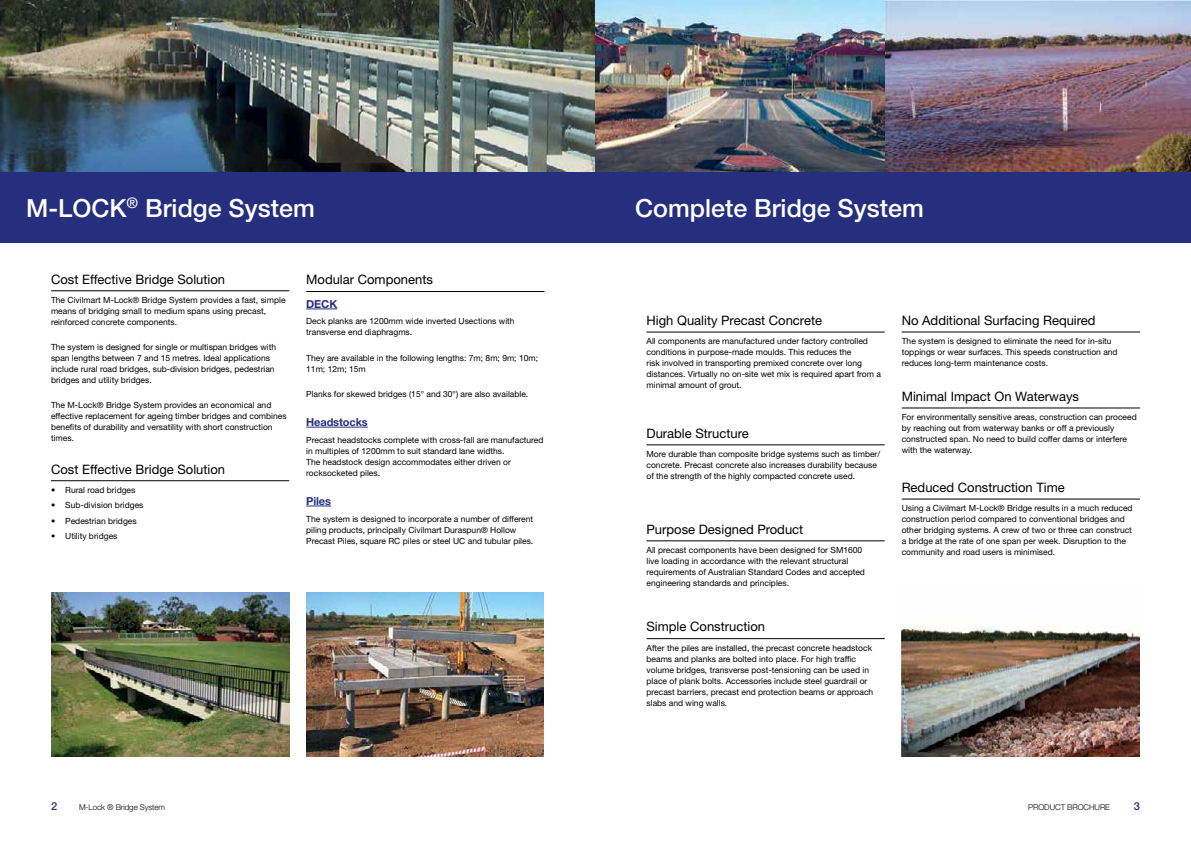
<style>
.page{position:relative;width:1191px;height:842px;background:#fff}
.page>*{position:absolute;margin:0;border:0;box-sizing:border-box;transform-origin:0 0}
.t1{font:500 25px "Helvetica Neue LT Std";color:#fff}
.t2{font:13px "Helvetica Neue LT Std";color:#000}
.t3{font:700 11px "Helvetica Neue LT Std";letter-spacing:-.01em;color:#262e7e}
.t4{font:500 11px "Helvetica Neue LT Std";color:#262e7e}
.t5{font:8.5px/11px "Helvetica Neue LT Std";color:#000}
.t6{font:300 8px "Helvetica Neue LT Std";letter-spacing:-.01em;color:#000}
</style>
<div class="page">
<img style="left:884px;top:0;width:307px;height:173px">
<hr style="left:51px;top:291px;width:238px;height:1px;background:#000">
<hr style="left:646px;top:332px;width:238px;height:1px;background:#000">
<hr style="left:646px;top:445px;width:238px;height:1px;background:#000">
<hr style="left:646px;top:541px;width:238px;height:1px;background:#000">
<hr style="left:646px;top:638px;width:238px;height:1px;background:#000">
<hr style="left:901px;top:408px;width:239px;height:1px;background:#000">
<hr style="left:901px;top:499px;width:239px;height:1px;background:#000">
<hr style="left:901px;top:332px;width:239px;height:1px;background:#000">
<hr style="left:51px;top:480px;width:238px;height:1px;background:#000">
<hr style="left:306px;top:291px;width:238px;height:1px;background:#000">
<hr style="left:306px;top:309px;width:31px;height:1px;background:#262e7e">
<hr style="left:306px;top:427px;width:62px;height:1px;background:#262e7e">
<svg style="left:306px;top:506px;width:25px;height:1px"></svg>
<img style="left:0;top:0;width:595px;height:173px">
<div style="left:0;top:173px;width:596px;height:70px;background:#262e7e"></div>
<img style="left:51px;top:593px;width:238px;height:164px">
<img style="left:306px;top:593px;width:237px;height:164px">
<img style="left:595px;top:0;width:289px;height:173px">
<img style="left:901px;top:625px;width:239px;height:131px">
<div style="left:595px;top:173px;width:596px;height:70px;background:#262e7e"></div>
<h1 class="t1" style="left:26px;top:193px;width:290px">M-LOCK<sup>®</sup> Bridge System</h1>
<h1 class="t1" style="left:635px;top:193px;width:290px">Complete Bridge System</h1>
<h2 class="t2" style="left:51px;top:271px;width:176px">Cost Effective Bridge Solution</h2>
<p class="t5" style="left:51px;top:294px;width:236px">The Civilmart M-Lock® Bridge System provides a fast, simple means of bridging small to medium spans using precast, reinforced concrete components.</p>
<p class="t5" style="left:51px;top:342px;width:227px">The system is designed for single or multispan bridges with span lengths between 7 and 15 metres. Ideal applications include rural road bridges, sub-division bridges, pedestrian bridges and utility bridges.</p>
<p class="t5" style="left:51px;top:400px;width:237px">The M-Lock® Bridge System provides an economical and effective replacement for ageing timber bridges and combines benefits of durability and versatility with short construction times.</p>
<h2 class="t2" style="left:51px;top:461px;width:176px">Cost Effective Bridge Solution</h2>
<p class="t5" style="left:51px;top:484px;width:86px">• Rural road bridges</p>
<p class="t5" style="left:51px;top:500px;width:94px">• Sub-division bridges</p>
<p class="t5" style="left:51px;top:515px;width:87px">• Pedestrian bridges</p>
<p class="t5" style="left:51px;top:530px;width:68px">• Utility bridges</p>
<h2 class="t2" style="left:306px;top:272px;width:128px">Modular Components</h2>
<p class="t3" style="left:306px;top:297px;width:33px">DECK</p>
<p class="t5" style="left:306px;top:316px;width:210px">Deck planks are 1200mm wide inverted Usections with transverse end diaphragms.</p>
<p class="t5" style="left:306px;top:352px;width:233px">They are available in the following lengths: 7m; 8m; 9m; 10m;<br>11m; 12m; 15m</p>
<p class="t5" style="left:306px;top:388px;width:224px">Planks for skewed bridges (15° and 30°) are also available.</p>
<p class="t3" style="left:306px;top:415px;width:63px">Headstocks</p>
<p class="t5" style="left:306px;top:434px;width:239px">Precast headstocks complete with cross-fall are manufactured in multiples of 1200mm to suit standard lane widths.<br>The headstock design accommodates either driven or rocksocketed piles.</p>
<p class="t3" style="left:306px;top:494px;width:26px">Piles</p>
<p class="t5" style="left:306px;top:513px;width:229px">The system is designed to incorporate a number of different piling products, principally Civilmart Duraspun® Hollow<br>Precast Piles, square RC piles or steel UC and tubular piles.</p>
<h2 class="t2" style="left:646px;top:312px;width:177px">High Quality Precast Concrete</h2>
<p class="t5" style="left:646px;top:336px;width:236px">All components are manufactured under factory controlled conditions in purpose-made moulds. This reduces the<br>risk involved in transporting premixed concrete over long distances. Virtually no on-site wet mix is required apart from a minimal amount of grout.</p>
<h2 class="t2" style="left:646px;top:425px;width:104px">Durable Structure</h2>
<p class="t5" style="left:646px;top:448px;width:235px">More durable than composite bridge systems such as timber/ concrete. Precast concrete also increases durability because of the strength of the highly compacted concrete used.</p>
<h2 class="t2" style="left:646px;top:521px;width:158px">Purpose Designed Product</h2>
<p class="t5" style="left:646px;top:544px;width:220px">All precast components have been designed for SM1600 live loading in accordance with the relevant structural requirements of Australian Standard Codes and accepted engineering standards and principles.</p>
<h2 class="t2" style="left:646px;top:619px;width:120px">Simple Construction</h2>
<p class="t5" style="left:646px;top:642px;width:228px">After the piles are installed, the precast concrete headstock beams and planks are bolted into place. For high traffic volume bridges, transverse post-tensioning can be used in place of plank bolts. Accessories include steel guardrail or precast barriers, precast end protection beams or approach slabs and wing walls.</p>
<h2 class="t2" style="left:901px;top:312px;width:195px">No Additional Surfacing Required</h2>
<p class="t5" style="left:901px;top:336px;width:217px">The system is designed to eliminate the need for in-situ toppings or wear surfaces. This speeds construction and reduces long-term maintenance costs.</p>
<h2 class="t2" style="left:901px;top:388px;width:179px">Minimal Impact On Waterways</h2>
<p class="t5" style="left:901px;top:412px;width:236px">For environmentally sensitive areas, construction can proceed by reaching out from waterway banks or off a previously constructed span. No need to build coffer dams or interfere with the waterway.</p>
<h2 class="t2" style="left:901px;top:479px;width:165px">Reduced Construction Time</h2>
<p class="t5" style="left:901px;top:503px;width:232px">Using a Civilmart M-Lock® Bridge results in a much reduced construction period compared to conventional bridges and other bridging systems. A crew of two or three can construct a bridge at the rate of one span per week. Disruption to the community and road users is minimised.</p>
<p class="t4" style="left:51px;top:800px;width:8px">2</p>
<p class="t6" style="left:79px;top:802px;width:88px">M-Lock ® Bridge System</p>
<p class="t6" style="left:1028px;top:802px;width:83px">PRODUCT BROCHURE</p>
<p class="t4" style="left:1133px;top:800px;width:8px">3</p>
</div>
